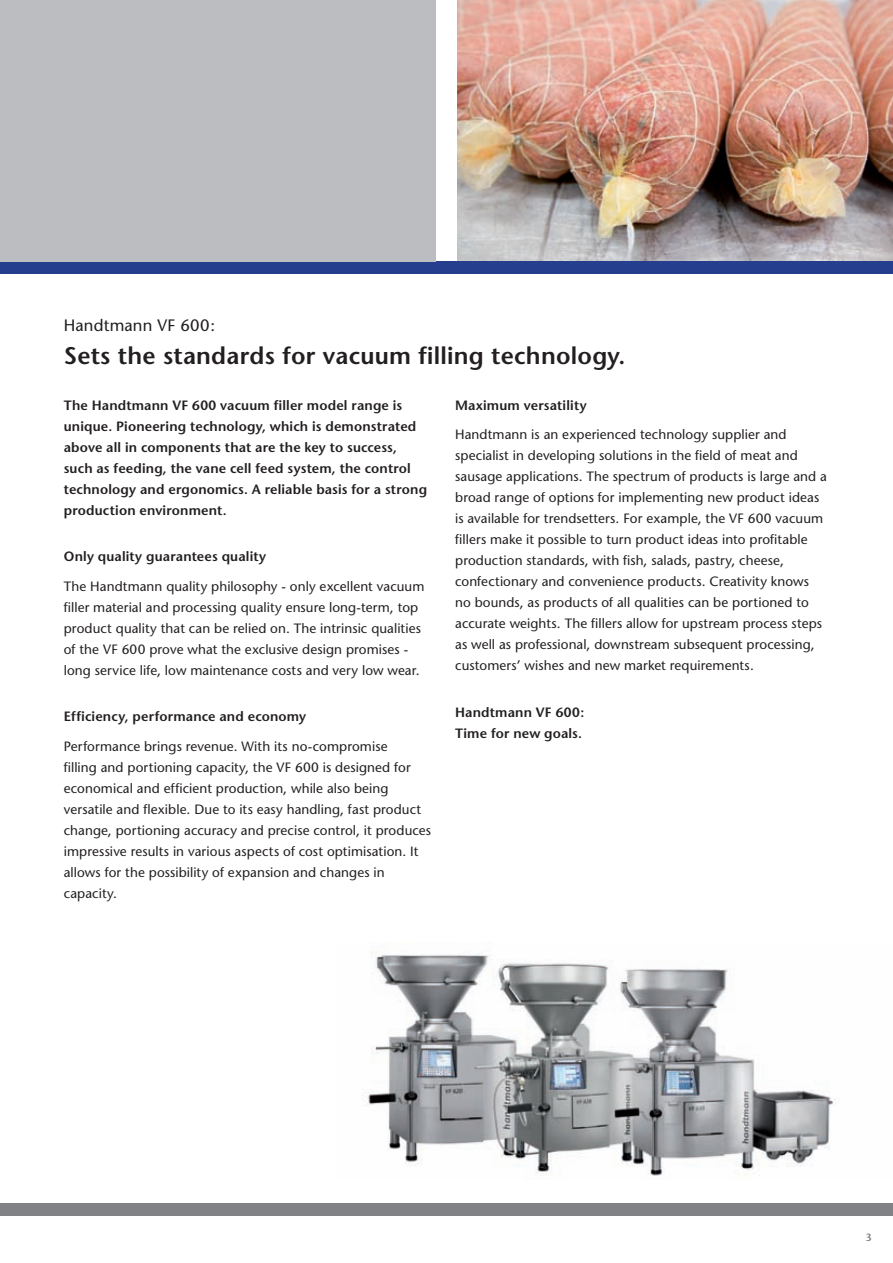
<style>
.page{position:relative;width:893px;height:1263px;background:#fff}
.page>*{position:absolute;margin:0;border:0;box-sizing:border-box;transform-origin:0 0}
.t1{font:600 24px "Stone Sans";letter-spacing:.01em;color:#231f20}
.t2{font:16.5px "Stone Sans";letter-spacing:.01em;color:#231f20}
.t3{font:13.5px/21px "Stone Sans";letter-spacing:.005em;color:#231f20}
.t4{font:600 13.5px/21px "Stone Sans";letter-spacing:.01em;color:#231f20}
.t5{font:600 10.5px "Stone Sans";color:#808285}
</style>
<div class="page">
<img style="left:362px;top:951px;width:474px;height:225px">
<img style="left:458px;top:0;width:435px;height:261px">
<div style="left:0;top:261px;width:893px;height:13px;background:#253f8e"></div>
<div style="left:0;top:1203px;width:893px;height:13px;background:#808285"></div>
<div style="left:0;top:0;width:436px;height:261px;background:#bcbdc0"></div>
<p class="t2" style="left:64px;top:319px;width:153px">Handtmann VF 600:</p>
<h1 class="t1" style="left:64px;top:347px;width:563px">Sets the standards for vacuum filling technology.</h1>
<p class="t4" style="left:64px;top:396px;width:365px">The Handtmann VF 600 vacuum filler model range is unique. Pioneering technology, which is demonstrated above all in components that are the key to success, such as feeding, the vane cell feed system, the control technology and ergonomics. A reliable basis for a strong production environment.</p>
<p class="t4" style="left:64px;top:548px;width:204px">Only quality guarantees quality</p>
<p class="t3" style="left:64px;top:577px;width:362px">The Handtmann quality philosophy - only excellent vacuum filler material and processing quality ensure long-term, top product quality that can be relied on. The intrinsic qualities of the VF 600 prove what the exclusive design promises - long service life, low maintenance costs and very low wear.</p>
<p class="t4" style="left:64px;top:708px;width:244px">Efficiency, performance and economy</p>
<p class="t3" style="left:64px;top:737px;width:369px">Performance brings revenue. With its no-compromise<br>filling and portioning capacity, the VF 600 is designed for economical and efficient production, while also being versatile and flexible. Due to its easy handling, fast product change, portioning accuracy and precise control, it produces impressive results in various aspects of cost optimisation. It allows for the possibility of expansion and changes in capacity.</p>
<p class="t4" style="left:455px;top:396px;width:133px">Maximum versatility</p>
<p class="t3" style="left:455px;top:426px;width:373px">Handtmann is an experienced technology supplier and specialist in developing solutions in the field of meat and sausage applications. The spectrum of products is large and a broad range of options for implementing new product ideas is available for trendsetters. For example, the VF 600 vacuum fillers make it possible to turn product ideas into profitable production standards, with fish, salads, pastry, cheese, confectionary and convenience products. Creativity knows no bounds, as products of all qualities can be portioned to accurate weights. The fillers allow for upstream process steps as well as professional, downstream subsequent processing, customers’ wishes and new market requirements.</p>
<p class="t4" style="left:455px;top:703px;width:131px">Handtmann VF 600:<br>Time for new goals.</p>
<p class="t5" style="left:866px;top:1233px;width:8px">3</p>
</div>
